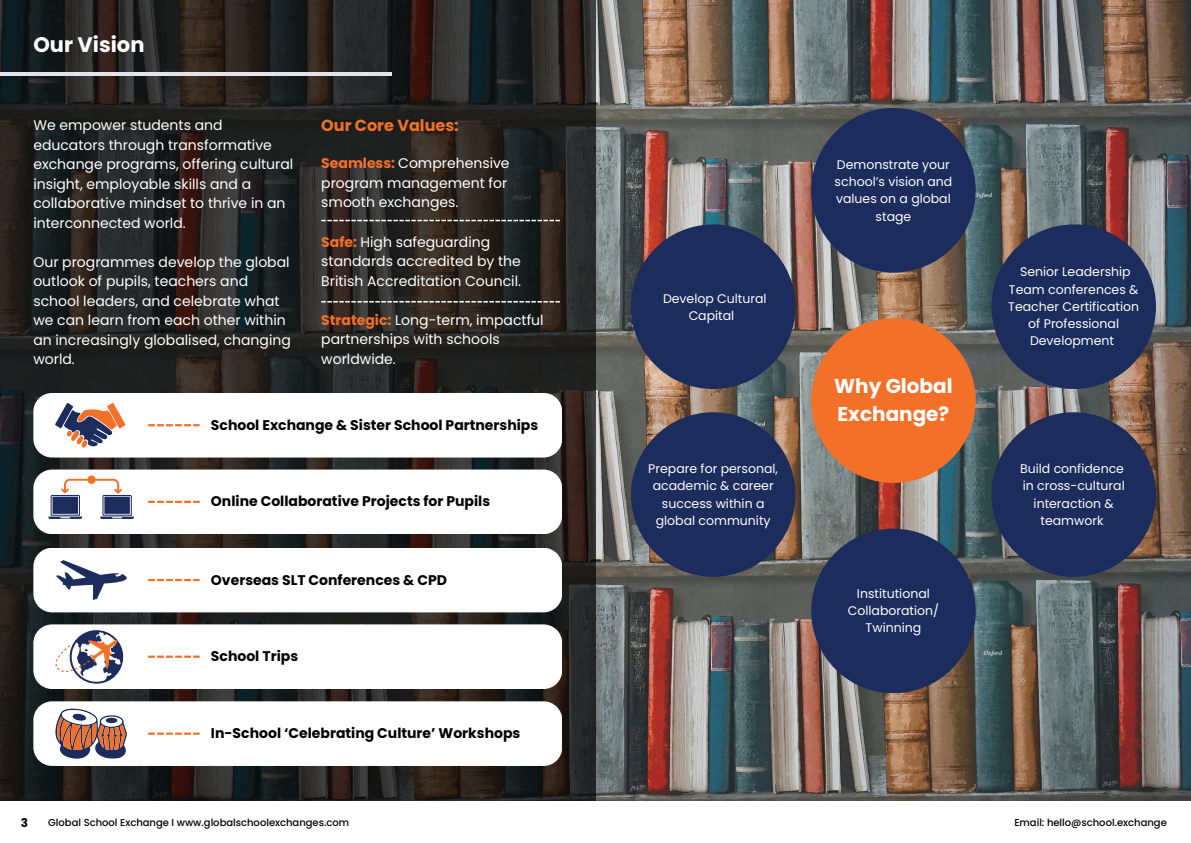
<style>
.page{position:relative;width:1191px;height:843px;background:#fff}
.page>*{position:absolute;margin:0;border:0;box-sizing:border-box;transform-origin:0 0}
.t1{font:700 21px "Poppins";color:#fff}
.t2{font:700 20px/27.8px "Poppins";color:#fff}
.t3{font:700 16px "Poppins";color:#f37029}
.t4{font:14px/19.5px "Poppins";color:#fff}
.t5{font:700 14px "Poppins";color:#000}
.t6{font:12.5px/17.2px "Poppins";color:#fff;text-align:center}
.t7{font:700 12px "Poppins";color:#000}
.t8{font:500 10px "Poppins";color:#000}
.s1{font-weight:700;color:#f37029}
</style>
<div class="page">
<img style="left:595px;top:0;width:595px;height:800px">
<svg style="left:0;top:0;width:595px;height:800px;background:#262422"></svg>
<hr style="left:0;top:73px;width:391px;height:3px;background:#e4e3eb">
<div style="left:811px;top:318px;width:164px;height:164px;background:#f37029;border-radius:50%"></div>
<div style="left:811px;top:108px;width:164px;height:164px;background:#1b2c5d;border-radius:50%"></div>
<div style="left:811px;top:528px;width:164px;height:165px;background:#1b2c5d;border-radius:50%"></div>
<div style="left:991px;top:412px;width:164px;height:164px;background:#1b2c5d;border-radius:50%"></div>
<div style="left:991px;top:224px;width:164px;height:165px;background:#1b2c5d;border-radius:50%"></div>
<div style="left:631px;top:412px;width:164px;height:164px;background:#1b2c5d;border-radius:50%"></div>
<div style="left:631px;top:224px;width:164px;height:165px;background:#1b2c5d;border-radius:50%"></div>
<svg style="left:321px;top:220px;width:239px;height:1px"></svg>
<svg style="left:321px;top:301px;width:239px;height:1px"></svg>
<svg style="left:33px;top:469px;width:529px;height:65px"></svg>
<svg style="left:33px;top:547px;width:529px;height:65px"></svg>
<svg style="left:33px;top:701px;width:529px;height:64px"></svg>
<svg style="left:33px;top:624px;width:529px;height:64px"></svg>
<svg style="left:33px;top:393px;width:529px;height:64px"></svg>
<h3 class="t1" style="left:33px;top:30px;width:113px">Our Vision</h3>
<p class="t4" style="left:33px;top:115px;width:191px">We empower students and</p>
<h3 class="t3" style="left:321px;top:114px;width:139px">Our Core Values:</h3>
<p class="t4" style="left:33px;top:135px;width:261px">educators through transformative exchange programs, offering cultural insight, employable skills and a collaborative mindset to thrive in an interconnected world.</p>
<p class="t4" style="left:33px;top:252px;width:259px">Our programmes develop the global outlook of pupils, teachers and school leaders, and celebrate what we can learn from each other within an increasingly globalised, changing world.</p>
<h4 class="t4" style="left:321px;top:154px;width:190px"><span class="s1">Seamless:</span> Comprehensive program management for smooth exchanges.</h4>
<p class="t4" style="left:321px;top:232px;width:201px"><span class="s1">Safe:</span> High safeguarding standards accredited by the<br>British Accreditation Council.</p>
<p class="t4" style="left:321px;top:310px;width:224px"><span class="s1">Strategic:</span> Long-term, impactful partnerships with schools worldwide.</p>
<p class="t5" style="left:211px;top:415px;width:329px">School Exchange &amp; Sister School Partnerships</p>
<p class="t5" style="left:211px;top:491px;width:281px">Online Collaborative Projects for Pupils</p>
<h3 class="t5" style="left:211px;top:569px;width:237px">Overseas SLT Conferences &amp; CPD</h3>
<p class="t5" style="left:211px;top:646px;width:89px">School Trips</p>
<p class="t5" style="left:211px;top:723px;width:311px">In-School ‘Celebrating Culture’ Workshops</p>
<h4 class="t6" style="left:663px;top:289px;width:105px">Develop Cultural<br>Capital</h4>
<h4 class="t6" style="left:648px;top:460px;width:131px">Prepare for personal, academic &amp; career success within a global community</h4>
<h1 class="t6" style="left:834px;top:156px;width:119px">Demonstrate your school’s vision and values on a global stage</h1>
<p class="t2" style="left:834px;top:372px;width:120px">Why Global<br>Exchange?</p>
<h4 class="t6" style="left:847px;top:584px;width:93px">Institutional<br>Collaboration/<br>Twinning</h4>
<h2 class="t6" style="left:1008px;top:263px;width:132px">Senior Leadership<br>Team conferences &amp;<br>Teacher Certification of Professional<br>Development</h2>
<h4 class="t6" style="left:1019px;top:460px;width:106px">Build confidence in cross-cultural interaction &amp; teamwork</h4>
<h3 class="t7" style="left:21px;top:813px;width:9px">3</h3>
<p class="t8" style="left:48px;top:815px;width:302px">Global School Exchange I www.globalschoolexchanges.com</p>
<p class="t8" style="left:1014px;top:815px;width:154px">Email: hello@school.exchange</p>
</div>
